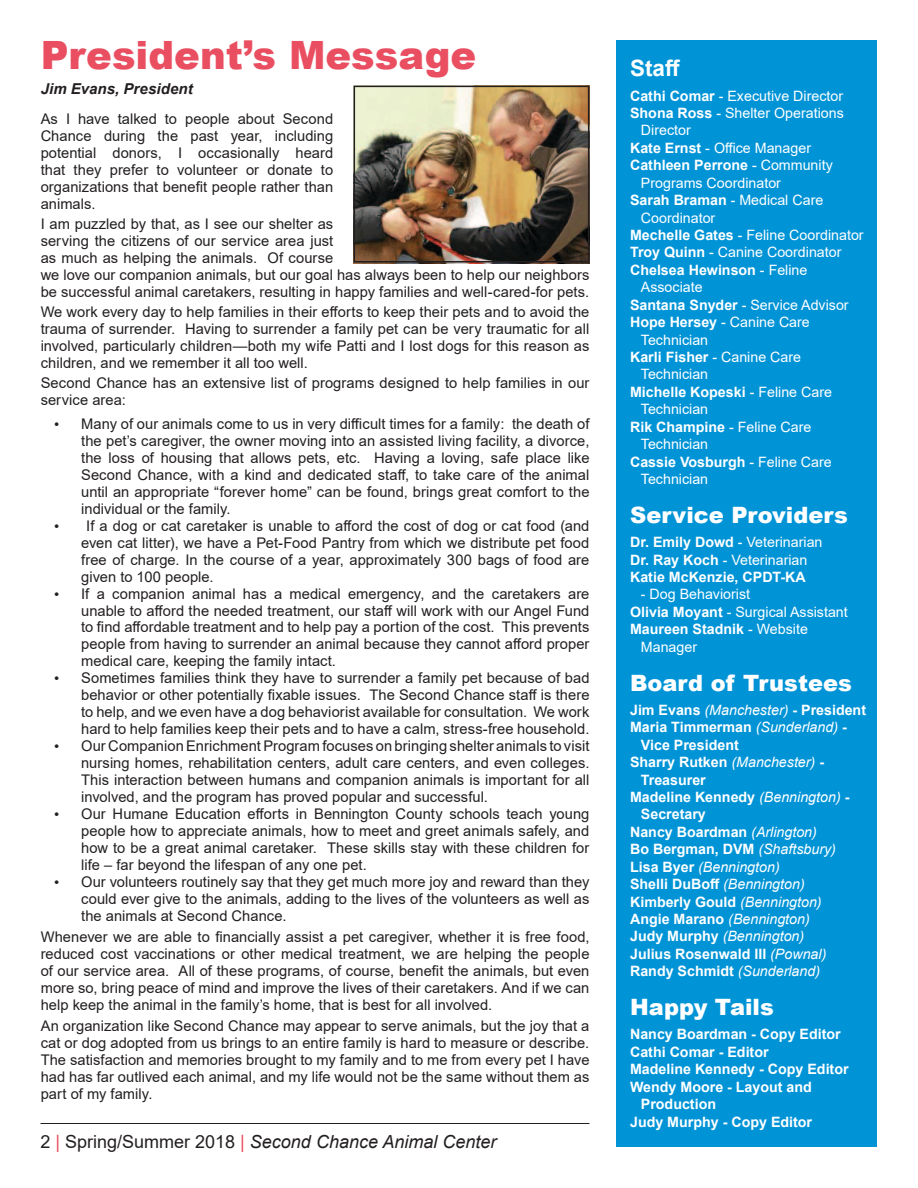
<style>
.page{position:relative;width:918px;height:1188px;background:#fff}
.page>*{position:absolute;margin:0;border:0;box-sizing:border-box;transform-origin:0 0}
.t1{font:900 39px "Arial";color:#e94e61}
.t2{font:900 22.5px "Arial";color:#fff}
.t3{font:700 22.5px "Arial";color:#fff}
.t4{font:italic 18px "Arial";color:#231f20}
.t5{font:italic 700 15px "Arial";letter-spacing:.005em;color:#231f20}
.t6{font:14.7px/17px "Arial";letter-spacing:.005em;color:#231f20;text-align:justify}
.t7{font:700 14.25px/17.4px "Arial";color:#fff}
.t8{font:14.25px "Arial";color:#fff}
.t9{font:italic 14.25px "Arial";color:#fff}
.s1{font-family:"Times New Roman"}
.s2{font-style:normal}
.s3{font-style:normal;color:#e94e61}
.s4{font-weight:700}
.s5{font-weight:400}
.s6{font-weight:400;font-style:italic}
.s7{font-weight:700;font-style:normal}
</style>
<div class="page">
<hr style="left:40px;top:1123px;width:550px;height:1px;background:#231f20">
<div style="left:616px;top:40px;width:262px;height:1108px;background:#0094d7"></div>
<img style="left:357px;top:86px;width:233px;height:177px">
<div style="left:354px;top:86px;width:235px;height:177px;border:2px solid #231f20"></div>
<h1 class="t1" style="left:41px;top:27px;width:437px">President’s Message</h1>
<p class="t5" style="left:41px;top:79px;width:154px">Jim Evans, President</p>
<p class="t6" style="left:41px;top:111px;width:294px">As I have talked to people about Second Chance during the past year, including potential donors, I occasionally heard that they prefer to volunteer or donate to organizations that benefit people rather than animals.</p>
<p class="t6" style="left:41px;top:216px;width:550px;text-align:left">I am puzzled by that, as I see our shelter as<br>serving the citizens of our service area just<br>as much as helping the animals. Of course<br>we love our companion animals, but our goal has always been to help our neighbors be successful animal caretakers, resulting in happy families and well-cared-for pets.</p>
<p class="t6" style="left:41px;top:304px;width:550px">We work every day to help families in their efforts to keep their pets and to avoid the trauma of surrender. Having to surrender a family pet can be very traumatic for all involved, particularly children—both my wife Patti and I lost dogs for this reason as children, and we remember it all too well.</p>
<p class="t6" style="left:41px;top:375px;width:550px">Second Chance has an extensive list of programs designed to help families in our service area:</p>
<p class="t6" style="left:81px;top:415px;width:510px;text-indent:-27px"><span class="s1">•</span> Many of our animals come to us in very difficult times for a family: the death of the pet’s caregiver, the owner moving into an assisted living facility, a divorce, the loss of housing that allows pets, etc. Having a loving, safe place like Second Chance, with a kind and dedicated staff, to take care of the animal until an appropriate “forever home” can be found, brings great comfort to the individual or the family.</p>
<p class="t6" style="left:81px;top:517px;width:510px;text-indent:-27px"><span class="s1">•</span> If a dog or cat caretaker is unable to afford the cost of dog or cat food (and even cat litter), we have a Pet-Food Pantry from which we distribute pet food free of charge. In the course of a year, approximately 300 bags of food are given to 100 people.</p>
<p class="t6" style="left:81px;top:585px;width:510px;text-indent:-27px"><span class="s1">•</span> If a companion animal has a medical emergency, and the caretakers are unable to afford the needed treatment, our staff will work with our Angel Fund to find affordable treatment and to help pay a portion of the cost. This prevents people from having to surrender an animal because they cannot afford proper medical care, keeping the family intact.</p>
<p class="t6" style="left:81px;top:670px;width:510px;text-indent:-27px"><span class="s1">•</span> Sometimes families think they have to surrender a family pet because of bad behavior or other potentially fixable issues. The Second Chance staff is there to help, and we even have a dog behaviorist available for consultation. We work hard to help families keep their pets and to have a calm, stress-free household.</p>
<p class="t6" style="left:81px;top:737px;width:510px;text-indent:-27px"><span class="s1">•</span> Our Companion Enrichment Program focuses on bringing shelter animals to visit nursing homes, rehabilitation centers, adult care centers, and even colleges.<br>This interaction between humans and companion animals is important for all involved, and the program has proved popular and successful.</p>
<p class="t6" style="left:81px;top:805px;width:510px;text-indent:-27px"><span class="s1">•</span> Our Humane Education efforts in Bennington County schools teach young people how to appreciate animals, how to meet and greet animals safely, and how to be a great animal caretaker. These skills stay with these children for life – far beyond the lifespan of any one pet.</p>
<p class="t6" style="left:81px;top:873px;width:510px;text-indent:-27px"><span class="s1">•</span> Our volunteers routinely say that they get much more joy and reward than they could ever give to the animals, adding to the lives of the volunteers as well as the animals at Second Chance.</p>
<p class="t6" style="left:41px;top:928px;width:550px">Whenever we are able to financially assist a pet caregiver, whether it is free food, reduced cost vaccinations or other medical treatment, we are helping the people of our service area. All of these programs, of course, benefit the animals, but even more so, bring peace of mind and improve the lives of their caretakers. And if we can help keep the animal in the family’s home, that is best for all involved.</p>
<p class="t6" style="left:41px;top:1017px;width:550px">An organization like Second Chance may appear to serve animals, but the joy that a cat or dog adopted from us brings to an entire family is hard to measure or describe.<br>The satisfaction and memories brought to my family and to me from every pet I have had has far outlived each animal, and my life would not be the same without them as part of my family.</p>
<p class="t4" style="left:40px;top:1130px;width:457px"><span class="s2">2</span> <span class="s3">|</span> <span class="s2">Spring/Summer 2018</span> <span class="s3">|</span> Second Chance Animal Center</p>
<h2 class="t3" style="left:630px;top:53px;width:52px">Staff</h2>
<p class="t8" style="left:630px;top:86px;width:214px"><span class="s4">Cathi Comar</span> - Executive Director</p>
<p class="t8" style="left:630px;top:103px;width:215px"><span class="s4">Shona Ross</span> - Shelter Operations</p>
<p class="t8" style="left:641px;top:121px;width:51px">Director</p>
<p class="t8" style="left:630px;top:138px;width:182px"><span class="s4">Kate Ernst</span> - Office Manager</p>
<p class="t7" style="left:630px;top:157px;width:204px">Cathleen Perrone <span class="s5">- Community</span></p>
<p class="t8" style="left:641px;top:173px;width:142px">Programs Coordinator</p>
<p class="t8" style="left:630px;top:190px;width:195px"><span class="s4">Sarah Braman</span> - Medical Care</p>
<p class="t8" style="left:641px;top:208px;width:76px">Coordinator</p>
<p class="t8" style="left:630px;top:225px;width:235px"><span class="s4">Mechelle Gates</span> - Feline Coordinator</p>
<p class="t8" style="left:630px;top:243px;width:213px"><span class="s4">Troy Quinn</span> - Canine Coordinator</p>
<p class="t7" style="left:630px;top:261px;width:179px">Chelsea Hewinson <span class="s5">- Feline</span></p>
<p class="t8" style="left:641px;top:278px;width:63px">Associate</p>
<p class="t8" style="left:630px;top:295px;width:220px"><span class="s4">Santana Snyder</span> - Service Advisor</p>
<p class="t8" style="left:630px;top:312px;width:181px"><span class="s4">Hope Hersey</span> - Canine Care</p>
<p class="t8" style="left:641px;top:330px;width:69px">Technician</p>
<p class="t7" style="left:630px;top:349px;width:173px">Karli Fisher <span class="s5">- Canine Care</span></p>
<p class="t8" style="left:641px;top:365px;width:69px">Technician</p>
<p class="t7" style="left:630px;top:383px;width:203px">Michelle Kopeski <span class="s5">- Feline Care</span></p>
<p class="t8" style="left:641px;top:400px;width:69px">Technician</p>
<p class="t7" style="left:630px;top:418px;width:183px">Rik Champine <span class="s5">- Feline Care</span></p>
<p class="t8" style="left:641px;top:434px;width:69px">Technician</p>
<p class="t7" style="left:630px;top:453px;width:203px">Cassie Vosburgh <span class="s5">- Feline Care</span></p>
<p class="t8" style="left:641px;top:469px;width:69px">Technician</p>
<h2 class="t2" style="left:630px;top:499px;width:219px">Service Providers</h2>
<p class="t7" style="left:630px;top:534px;width:194px">Dr. Emily Dowd <span class="s5">- Veterinarian<br></span>Dr. Ray Koch <span class="s5">- Veterinarian<br></span>Katie McKenzie, CPDT-KA</p>
<p class="t8" style="left:641px;top:585px;width:111px">- Dog Behaviorist</p>
<p class="t8" style="left:630px;top:602px;width:219px"><span class="s4">Olivia Moyant</span> - Surgical Assistant</p>
<p class="t7" style="left:630px;top:621px;width:179px">Maureen Stadnik <span class="s5">- Website</span></p>
<p class="t8" style="left:641px;top:637px;width:58px">Manager</p>
<h2 class="t2" style="left:630px;top:666px;width:223px">Board of Trustees</h2>
<p class="t7" style="left:630px;top:701px;width:237px">Jim Evans <span class="s6">(Manchester)</span> - President</p>
<p class="t7" style="left:630px;top:719px;width:218px">Maria Timmerman <span class="s6">(Sunderland)</span> -</p>
<p class="t7" style="left:641px;top:736px;width:99px">Vice President</p>
<p class="t7" style="left:630px;top:754px;width:195px">Sharry Rutken <span class="s6">(Manchester)</span> -</p>
<p class="t7" style="left:641px;top:771px;width:66px">Treasurer</p>
<p class="t7" style="left:630px;top:788px;width:221px">Madeline Kennedy <span class="s6">(Bennington)</span> -</p>
<p class="t7" style="left:641px;top:806px;width:66px">Secretary</p>
<p class="t7" style="left:630px;top:823px;width:188px">Nancy Boardman <span class="s6">(Arlington)</span></p>
<p class="t7" style="left:630px;top:841px;width:207px">Bo Bergman, DVM <span class="s6">(Shaftsbury)</span></p>
<p class="t9" style="left:630px;top:858px;width:151px"><span class="s7">Lisa Byer</span> (Bennington)</p>
<p class="t7" style="left:630px;top:876px;width:176px">Shelli DuBoff <span class="s6">(Bennington)</span></p>
<p class="t7" style="left:630px;top:893px;width:193px">Kimberly Gould <span class="s6">(Bennington)</span></p>
<p class="t9" style="left:630px;top:910px;width:181px"><span class="s7">Angie Marano</span> (Bennington)</p>
<p class="t9" style="left:630px;top:927px;width:176px"><span class="s7">Judy Murphy</span> (Bennington)</p>
<p class="t7" style="left:630px;top:945px;width:198px">Julius Rosenwald III <span class="s6">(Pownal)</span></p>
<p class="t7" style="left:630px;top:963px;width:192px">Randy Schmidt <span class="s6">(Sunderland)</span></p>
<h2 class="t2" style="left:630px;top:991px;width:145px">Happy Tails</h2>
<p class="t7" style="left:630px;top:1026px;width:212px">Nancy Boardman - Copy Editor</p>
<p class="t7" style="left:630px;top:1043px;width:140px">Cathi Comar - Editor</p>
<p class="t7" style="left:630px;top:1061px;width:220px">Madeline Kennedy - Copy Editor</p>
<p class="t7" style="left:630px;top:1078px;width:183px">Wendy Moore - Layout and</p>
<p class="t7" style="left:641px;top:1096px;width:77px">Production</p>
<p class="t7" style="left:630px;top:1113px;width:184px">Judy Murphy - Copy Editor</p>
</div>
